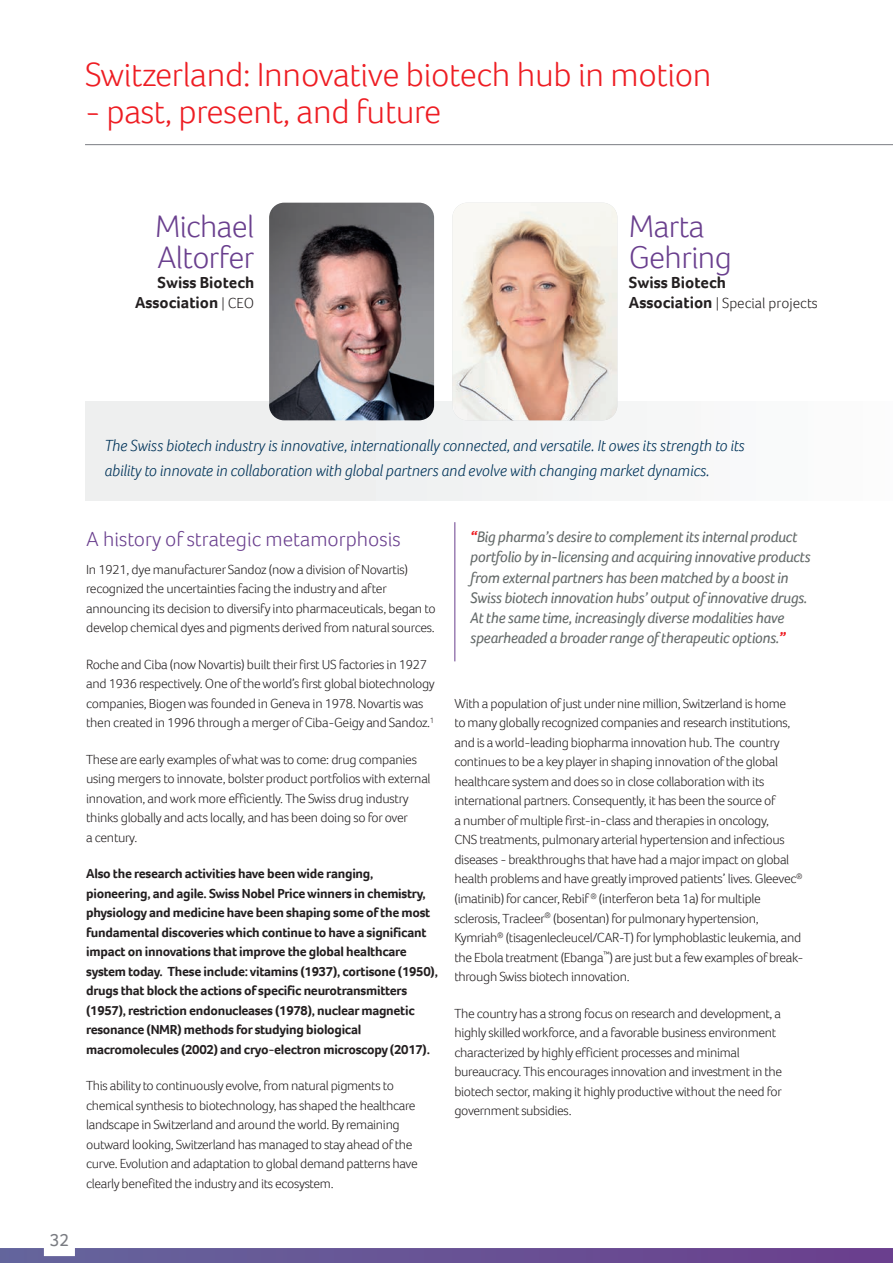
<style>
.page{position:relative;width:893px;height:1263px;background:#fff}
.page>*{position:absolute;margin:0;border:0;box-sizing:border-box;transform-origin:0 0}
.t1{font:300 34.5px "Foco";letter-spacing:-.01em;color:#ee1d23}
.t2{font:300 32.25px/31.2px "Foco";letter-spacing:-.02em;color:#6a3f8e}
.t3{font:300 32.1px/30.9px "Foco";letter-spacing:-.02em;color:#6a3f8e}
.t4{font:300 21px "Foco";color:#6a3f8e}
.t5{font:18px "Foco";color:#7a7c82}
.t6{font:italic 300 16.5px/24.6px "Foco";color:#003359}
.t7{font:700 16.5px "Foco";color:#231f20}
.t8{font:700 16.35px/19.6px "Foco";color:#231f20;text-align:right}
.t9{font:italic 15.75px/20.2px "Foco";letter-spacing:-.025em;color:#646a69}
.t10{font:300 15px "Foco";color:#231f20}
.t11{font:300 13.5px/19.5px "Foco";letter-spacing:-.025em;color:#231f20}
.t12{font:700 13.5px/19.5px "Foco";letter-spacing:-.02em;color:#231f20}
.s1{font-weight:300;font-size:13.5px}
.s2{font-weight:300;font-size:14.85px}
.s3{font-weight:700;font-size:16.5px}
.s4{font-size:13.5px}
.s5{font-weight:700;color:#ee1d23}
</style>
<div class="page">
<hr style="left:85px;top:144px;width:808px;height:1px;background:#7a7c82">
<svg style="left:0;top:1248px;width:893px;height:15px;background:#6a5596"></svg>
<div style="left:85px;top:401px;width:808px;height:100px;background:#f2f3f3"></div>
<img style="left:452px;top:203px;width:165px;height:217px">
<img style="left:269px;top:203px;width:165px;height:217px">
<hr style="left:454px;top:522px;width:1px;height:139px;background:#6a3f8e">
<h1 class="t1" style="left:85px;top:52px;width:628px">Switzerland: Innovative biotech hub in motion</h1>
<h1 class="t1" style="left:85px;top:89px;width:358px">- past, present, and future</h1>
<h3 class="t3" style="left:155px;top:211px;width:101px">Michael<br>Altorfer</h3>
<p class="t8" style="left:135px;top:272px;width:121px">Swiss Biotech<br>Association <span class="s1">|</span> <span class="s2">CEO</span></p>
<h2 class="t2" style="left:629px;top:210px;width:104px">Marta<br>Gehring</h2>
<p class="t7" style="left:629px;top:271px;width:99px">Swiss Biotech</p>
<p class="t10" style="left:629px;top:293px;width:190px"><span class="s3">Association</span> <span class="s4">|</span> Special projects</p>
<p class="t6" style="left:104px;top:433px;width:642px">The Swiss biotech industry is innovative, internationally connected, and versatile. It owes its strength to its ability to innovate in collaboration with global partners and evolve with changing market dynamics.</p>
<h3 class="t5" style="left:50px;top:1228px;width:21px">32</h3>
<h3 class="t4" style="left:86px;top:525px;width:316px">A history of strategic metamorphosis</h3>
<p class="t11" style="left:86px;top:559px;width:351px">In 1921, dye manufacturer Sandoz (now a division of Novartis) recognized the uncertainties facing the industry and after announcing its decision to diversify into pharmaceuticals, began to develop chemical dyes and pigments derived from natural sources.</p>
<p class="t11" style="left:86px;top:654px;width:350px">Roche and Ciba (now Novartis) built their first US factories in 1927 and 1936 respectively. One of the world’s first global biotechnology companies, Biogen was founded in Geneva in 1978. Novartis was then created in 1996 through a merger of Ciba-Geigy and Sandoz.<sup>1</sup></p>
<p class="t11" style="left:86px;top:749px;width:346px">These are early examples of what was to come: drug companies using mergers to innovate, bolster product portfolios with external innovation, and work more efficiently. The Swiss drug industry thinks globally and acts locally, and has been doing so for over<br>a century.</p>
<p class="t12" style="left:86px;top:864px;width:353px">Also the research activities have been wide ranging, pioneering, and agile. Swiss Nobel Price winners in chemistry, physiology and medicine have been shaping some of the most fundamental discoveries which continue to have a significant impact on innovations that improve the global healthcare system today. These include: vitamins (1937), cortisone (1950), drugs that block the actions of specific neurotransmitters (1957), restriction endonucleases (1978), nuclear magnetic resonance (NMR) methods for studying biological macromolecules (2002) and cryo-electron microscopy (2017).</p>
<p class="t11" style="left:86px;top:1076px;width:333px">This ability to continuously evolve, from natural pigments to chemical synthesis to biotechnology, has shaped the healthcare landscape in Switzerland and around the world. By remaining outward looking, Switzerland has managed to stay ahead of the curve. Evolution and adaptation to global demand patterns have clearly benefited the industry and its ecosystem.</p>
<p class="t9" style="left:470px;top:526px;width:342px"><span class="s5">“</span>Big pharma’s desire to complement its internal product portfolio by in-licensing and acquiring innovative products from external partners has been matched by a boost in Swiss biotech innovation hubs’ output of innovative drugs.<br>At the same time, increasingly diverse modalities have spearheaded a broader range of therapeutic options.<span class="s5">”</span></p>
<p class="t11" style="left:454px;top:693px;width:351px">With a population of just under nine million, Switzerland is home<br>to many globally recognized companies and research institutions, and is a world-leading biopharma innovation hub. The country continues to be a key player in shaping innovation of the global healthcare system and does so in close collaboration with its international partners. Consequently, it has been the source of<br>a number of multiple first-in-class and therapies in oncology,<br>CNS treatments, pulmonary arterial hypertension and infectious diseases - breakthroughs that have had a major impact on global health problems and have greatly improved patients’ lives. Gleevec<sup>® </sup>(imatinib) for cancer, Rebif <sup>®</sup> (interferon beta 1a) for multiple sclerosis, Tracleer<sup>®</sup> (bosentan) for pulmonary hypertension, Kymriah<sup>®</sup> (tisagenlecleucel/CAR-T) for lymphoblastic leukemia, and the Ebola treatment (Ebanga<sup>™</sup>) are just but a few examples of break&shy;through Swiss biotech innovation.</p>
<p class="t11" style="left:454px;top:1003px;width:329px">The country has a strong focus on research and development, a highly skilled workforce, and a favorable business environment characterized by highly efficient processes and minimal bureaucracy. This encourages innovation and investment in the biotech sector, making it highly productive without the need for government subsidies.</p>
</div>
